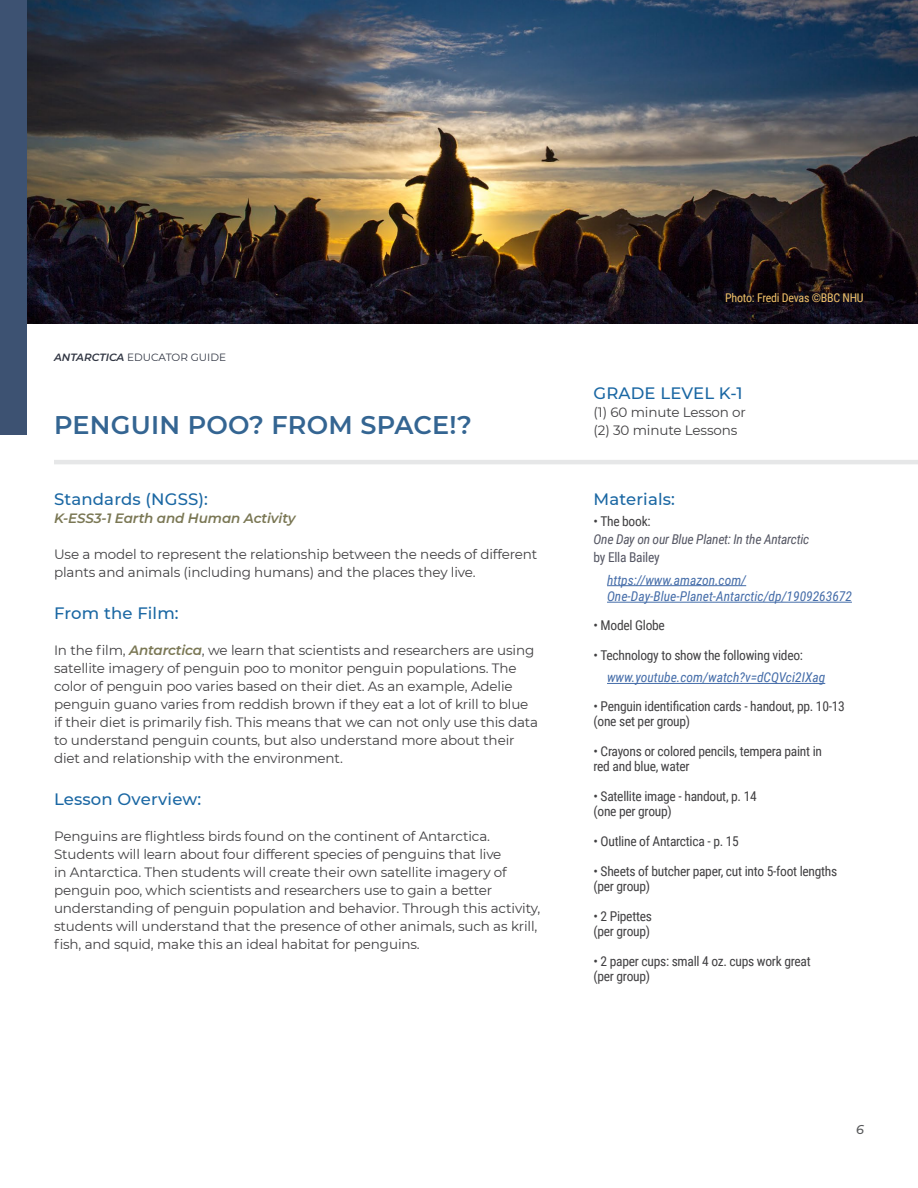
<style>
.page{position:relative;width:918px;height:1188px;background:#fff}
.page>*{position:absolute;margin:0;border:0;box-sizing:border-box;transform-origin:0 0}
.Paragraph_Style_2{font:600 25.5px "Montserrat";letter-spacing:.01em;color:#346592}
.Paragraph_Style_2-2{font:500 16.5px "Montserrat";letter-spacing:.01em;color:#1a67a3}
.GrayHead2{font:500 16.5px "Montserrat";letter-spacing:.01em;color:#1a67a3}
.Paragraph_Style_2-3{font:13.5px/18px "Montserrat";letter-spacing:-.01em;color:#414042}
.BodyCopy{font:13.5px/15px "Roboto Condensed";letter-spacing:-.02em;color:#414042}
.Questions{font:italic 13.5px/16.5px "Roboto Condensed";color:#456da9}
.Paragraph_Style_2-4{font:italic 13.5px/18px "Roboto Condensed";letter-spacing:-.02em;color:#555764}
.Paragraph_Style_2-5{font:13.5px "Roboto Condensed";letter-spacing:-.02em;color:#414042}
.GrayHead2-2{font:13.5px/18px "Montserrat";letter-spacing:-.01em;color:#414042}
.Paragraph_Style_2-6{font:italic 600 13.5px "Montserrat";letter-spacing:-.01em;color:#7a7754}
.t1{font:italic 500 12.75px "Montserrat";color:#58595b}
.Questions-2{font:12px "Roboto Condensed";letter-spacing:-.02em;color:#f1c169}
.t2{font:10.5px "Montserrat";color:#303542}
.s1{font-weight:600;font-style:italic}
.s2{font-weight:600;font-style:italic;color:#7a7754}
.s3{font-style:normal;color:#414042}
.s4{font-style:normal}
</style>
<div class="page">
<img style="left:27px;top:0;width:891px;height:324px">
<div style="left:0;top:0;width:27px;height:434px;background:#3d5272"></div>
<hr style="left:54px;top:460px;width:864px;height:4px;background:#e6e7e8">
<hr style="left:607px;top:585px;width:139px;height:1px;background:#456da9">
<hr style="left:607px;top:602px;width:245px;height:1px;background:#456da9">
<hr style="left:607px;top:683px;width:218px;height:1px;background:#456da9">
<p class="t2" style="left:54px;top:350px;width:174px"><span class="s1">ANTARCTICA</span> EDUCATOR GUIDE</p>
<p class="Paragraph_Style_2" style="left:54px;top:406px;width:419px">PENGUIN POO? FROM SPACE!?</p>
<p class="Paragraph_Style_2-2" style="left:54px;top:487px;width:156px">Standards (NGSS):</p>
<p class="Paragraph_Style_2-6" style="left:54px;top:508px;width:243px">K-ESS3-1 Earth and Human Activity</p>
<p class="Paragraph_Style_2-3" style="left:54px;top:544px;width:485px">Use a model to represent the relationship between the needs of different plants and animals (including humans) and the places they live.</p>
<p class="Paragraph_Style_2-2" style="left:54px;top:602px;width:126px">From the Film:</p>
<p class="Paragraph_Style_2-3" style="left:54px;top:641px;width:486px">In the film, <span class="s2">Antarctica</span>, we learn that scientists and researchers are using satellite imagery of penguin poo to monitor penguin populations. The color of penguin poo varies based on their diet. As an example, Adelie penguin guano varies from reddish brown if they eat a lot of krill to blue if their diet is primarily fish. This means that we can not only use this data to understand penguin counts, but also understand more about their diet and relationship with the environment.</p>
<p class="Paragraph_Style_2-2" style="left:54px;top:788px;width:149px">Lesson Overview:</p>
<p class="Paragraph_Style_2-3" style="left:54px;top:827px;width:488px">Penguins are flightless birds found on the continent of Antarctica.<br>Students will learn about four different species of penguins that live<br>in Antarctica. Then students will create their own satellite imagery of penguin poo, which scientists and researchers use to gain a better understanding of penguin population and behavior. Through this activity, students will understand that the presence of other animals, such as krill, fish, and squid, make this an ideal habitat for penguins.</p>
<p class="Questions-2" style="left:725px;top:289px;width:140px">Photo: Fredi Devas ©BBC NHU</p>
<p class="GrayHead2" style="left:594px;top:381px;width:151px">GRADE LEVEL K-1</p>
<p class="GrayHead2-2" style="left:594px;top:402px;width:154px">(1) 60 minute Lesson or (2) 30 minute Lessons</p>
<p class="Paragraph_Style_2-2" style="left:594px;top:487px;width:83px">Materials:</p>
<p class="Paragraph_Style_2-4" style="left:594px;top:512px;width:217px"><span class="s3">• The book:<br></span>One Day on our Blue Planet: In the Antarctic <span class="s4">by Ella Bailey</span></p>
<p class="Questions" style="left:607px;top:571px;width:246px">https://www.amazon.com/<br>One-Day-Blue-Planet-Antarctic/dp/1909263672</p>
<p class="Paragraph_Style_2-5" style="left:594px;top:615px;width:73px">• Model Globe</p>
<p class="Paragraph_Style_2-5" style="left:594px;top:645px;width:211px">• Technology to show the following video:</p>
<p class="Questions" style="left:607px;top:669px;width:220px">www.youtube.com/watch?v=dCQVci2IXag</p>
<p class="BodyCopy" style="left:594px;top:698px;width:253px">• Penguin identification cards - handout, pp. 10-13 (one set per group)</p>
<p class="BodyCopy" style="left:594px;top:743px;width:230px">• Crayons or colored pencils, tempera paint in red and blue, water</p>
<p class="BodyCopy" style="left:594px;top:788px;width:165px">• Satellite image - handout, p. 14 (one per group)</p>
<p class="BodyCopy" style="left:594px;top:833px;width:147px">• Outline of Antarctica - p. 15</p>
<p class="BodyCopy" style="left:594px;top:863px;width:245px">• Sheets of butcher paper, cut into 5-foot lengths (per group)</p>
<p class="BodyCopy" style="left:594px;top:908px;width:60px">• 2 Pipettes (per group)</p>
<p class="BodyCopy" style="left:594px;top:953px;width:219px">• 2 paper cups: small 4 oz. cups work great (per group)</p>
<p class="t1" style="left:856px;top:1121px;width:9px">6</p>
</div>
